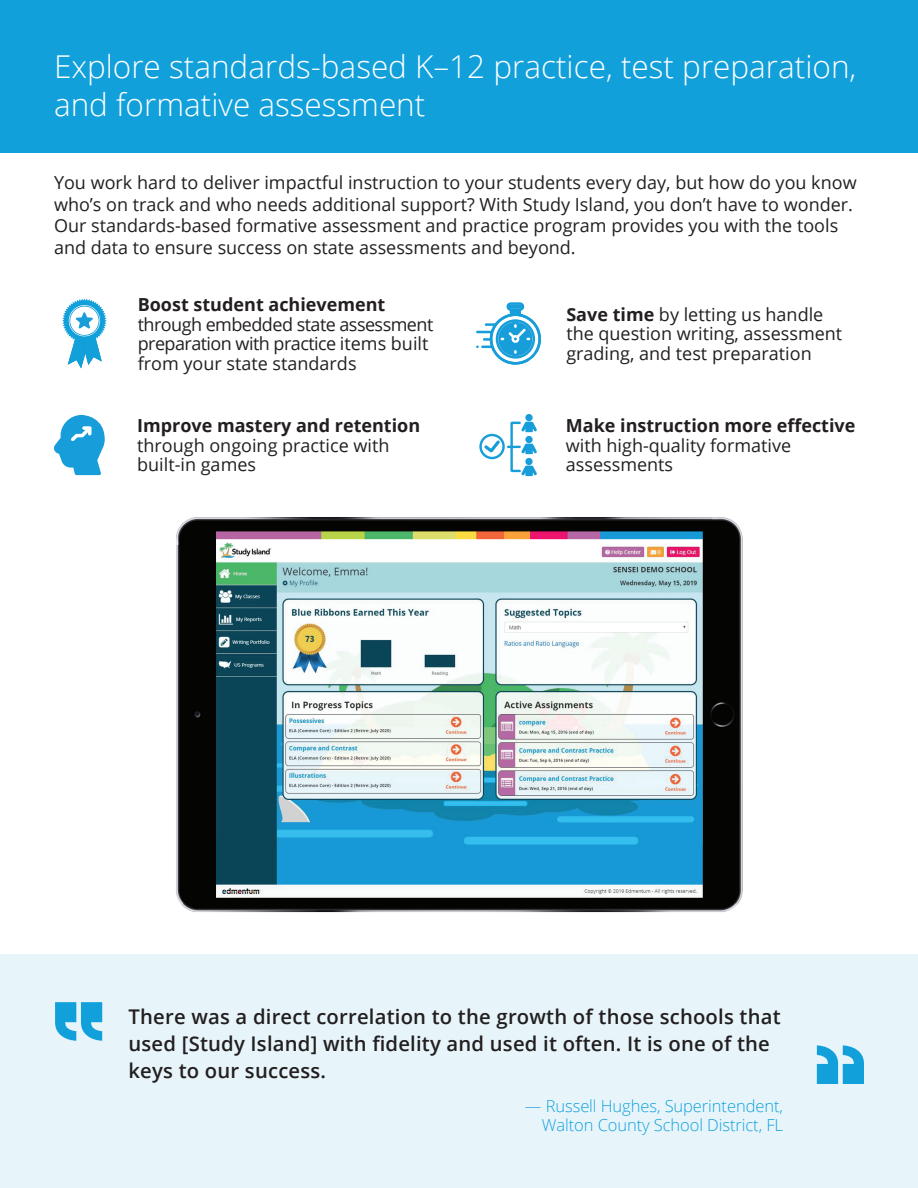
<style>
.page{position:relative;width:918px;height:1188px;background:#fff}
.page>*{position:absolute;margin:0;border:0;box-sizing:border-box;transform-origin:0 0}
.t1{font:300 31.5px/37.8px "Open Sans";color:#fff}
.t2{font:600 20.25px/27px "Open Sans";letter-spacing:.01em;color:#231f20}
.t3{font:18px/19.5px "Open Sans";color:#231f20}
.t4{font:18px/19.5px "Open Sans";letter-spacing:-.03em;color:#231f20}
.t5{font:700 18px "Open Sans";color:#231f20}
.t6{font:300 16.5px/19.8px "Open Sans";letter-spacing:-.005em;color:#12a0db;text-align:right}
.s1{font-weight:700}
</style>
<div class="page">
<div style="left:0;top:954px;width:918px;height:234px;background:#e7f5fb"></div>
<div style="left:0;top:0;width:918px;height:152px;background:#12a0db"></div>
<img style="left:176px;top:517px;width:567px;height:396px">
<svg style="left:476px;top:302px;width:65px;height:63px"></svg>
<div style="left:512px;top:310px;width:8px;height:5px;background:#179eda"></div>
<svg style="left:62px;top:299px;width:45px;height:69px"></svg>
<svg style="left:54px;top:415px;width:51px;height:60px"></svg>
<div style="left:525px;top:414px;width:8px;height:7px;background:#179eda;border-radius:50%"></div>
<svg style="left:479px;top:422px;width:58px;height:54px"></svg>
<svg style="left:817px;top:1045px;width:47px;height:39px"></svg>
<svg style="left:55px;top:1002px;width:47px;height:39px"></svg>
<h1 class="t1" style="left:54px;top:47px;width:804px">Explore standards-based K–12 practice, test preparation, and formative assessment</h1>
<p class="t3" style="left:54px;top:171px;width:804px;line-height:21.6px">You work hard to deliver impactful instruction to your students every day, but how do you know who’s on track and who needs additional support? With Study Island, you don’t have to wonder.<br>Our standards-based formative assessment and practice program provides you with the tools and data to ensure success on state assessments and beyond.</p>
<p class="t5" style="left:138px;top:292px;width:249px">Boost student achievement</p>
<p class="t4" style="left:138px;top:314px;width:297px">through embedded state assessment preparation with practice items built from your state standards</p>
<p class="t5" style="left:137px;top:413px;width:285px">Improve mastery and retention</p>
<p class="t3" style="left:137px;top:435px;width:254px">through ongoing practice with built-in games</p>
<p class="t3" style="left:566px;top:304px;width:277px"><span class="s1">Save time</span> by letting us handle the question writing, assessment grading, and test preparation</p>
<p class="t5" style="left:566px;top:413px;width:291px">Make instruction more effective</p>
<p class="t3" style="left:566px;top:435px;width:227px">with high-quality formative assessments</p>
<p class="t2" style="left:129px;top:1003px;width:654px">There was a direct correlation to the growth of those schools that used [Study Island] with fidelity and used it often. It is one of the keys to our success.</p>
<p class="t6" style="left:525px;top:1095px;width:260px">— Russell Hughes, Superintendent,<br>Walton County School District, FL</p>
</div>
